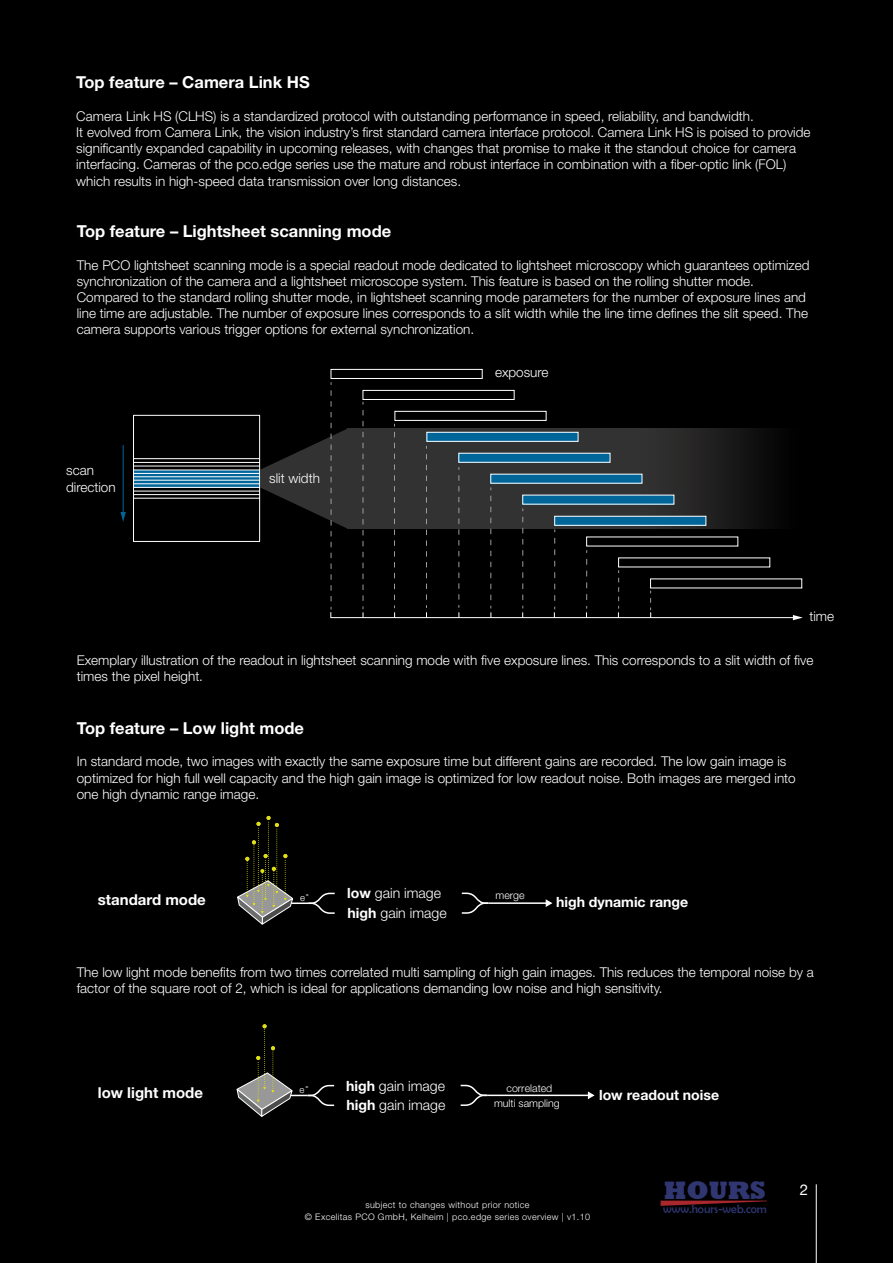
<style>
.page{position:relative;width:893px;height:1263px;background:#000001}
.page>*{position:absolute;margin:0;border:0;box-sizing:border-box;transform-origin:0 0}
.t1{font:800 25.95px "Rockwell";color:#2f3670}
.copy{font:700 16.5px "Helvetica Neue LT Std";color:#fff}
.GS_grau{font:700 15px "Helvetica Neue LT Std";color:#fff}
.t2{font:15px "Helvetica Neue";color:#fff}
.t3{font:300 14.1px/19.4px "Helvetica Neue LT Std";color:#fff}
.t4{font:700 14.1px "Helvetica Neue LT Std";color:#fff}
.GS_grau-2{font:300 13.5px/16.2px "Helvetica Neue LT Std";color:#fff}
.t5{font:11.85px "Berlin Sans FB";color:#2f3670}
.t6{font:300 10.65px/15.5px "Helvetica Neue LT Std";color:#fff;text-align:center}
.t7{font:300 9.6px "Helvetica Neue LT Std";color:#fff}
.t8{font:300 9px "Helvetica Neue LT Std";letter-spacing:.04em;color:#fff}
.s1{font-weight:700}
</style>
<div class="page">
<hr style="left:816px;top:1184px;width:1px;height:79px;background:#fff">
<svg style="left:348px;top:428px;width:420px;height:101px;background:#2f2f2f"></svg>
<hr style="left:330px;top:617px;width:465px;height:1px;background:#fff">
<svg style="left:793px;top:615px;width:10px;height:5px"></svg>
<div style="left:427px;top:432px;width:151px;height:9px;background:#006599"></div>
<div style="left:426px;top:432px;width:152px;height:10px;border:1px solid #fff"></div>
<div style="left:459px;top:453px;width:151px;height:9px;background:#006599"></div>
<div style="left:458px;top:453px;width:152px;height:10px;border:1px solid #fff"></div>
<div style="left:491px;top:474px;width:151px;height:9px;background:#006599"></div>
<div style="left:523px;top:495px;width:151px;height:9px;background:#006599"></div>
<div style="left:394px;top:411px;width:153px;height:10px;border:1px solid #fff"></div>
<div style="left:362px;top:390px;width:153px;height:10px;border:1px solid #fff"></div>
<div style="left:331px;top:369px;width:152px;height:10px;border:1px solid #fff"></div>
<svg style="left:135px;top:471px;width:123px;height:16px"></svg>
<div style="left:133px;top:415px;width:127px;height:127px;border:1px solid #fff"></div>
<hr style="left:134px;top:480px;width:126px;height:1px;background:#fff">
<hr style="left:134px;top:491px;width:126px;height:1px;background:#fff">
<hr style="left:134px;top:483px;width:126px;height:1px;background:#fff">
<hr style="left:134px;top:494px;width:126px;height:1px;background:#fff">
<hr style="left:134px;top:487px;width:126px;height:1px;background:#fff">
<hr style="left:134px;top:476px;width:126px;height:1px;background:#fff">
<hr style="left:134px;top:498px;width:126px;height:1px;background:#fff">
<hr style="left:134px;top:470px;width:126px;height:1px;background:#fff">
<hr style="left:134px;top:473px;width:126px;height:1px;background:#fff">
<hr style="left:133px;top:458px;width:127px;height:1px;background:#fff">
<hr style="left:133px;top:462px;width:127px;height:1px;background:#fff">
<hr style="left:133px;top:466px;width:127px;height:1px;background:#fff">
<div style="left:555px;top:516px;width:151px;height:9px;background:#006599"></div>
<div style="left:554px;top:516px;width:152px;height:10px;border:1px solid #fff"></div>
<hr style="left:123px;top:445px;width:1px;height:69px;background:#006599">
<svg style="left:120px;top:512px;width:6px;height:10px"></svg>
<svg style="left:260px;top:382px;width:88px;height:236px"></svg>
<svg style="left:363px;top:402px;width:1px;height:215px"></svg>
<svg style="left:394px;top:432px;width:1px;height:185px"></svg>
<svg style="left:426px;top:446px;width:1px;height:171px"></svg>
<svg style="left:458px;top:467px;width:2px;height:151px"></svg>
<svg style="left:490px;top:496px;width:2px;height:122px"></svg>
<svg style="left:522px;top:517px;width:1px;height:101px"></svg>
<svg style="left:554px;top:538px;width:1px;height:80px"></svg>
<svg style="left:586px;top:559px;width:1px;height:58px"></svg>
<svg style="left:618px;top:570px;width:1px;height:48px"></svg>
<svg style="left:650px;top:591px;width:1px;height:27px"></svg>
<hr style="left:488px;top:902px;width:60px;height:2px;background:#fff">
<svg style="left:545px;top:899px;width:7px;height:8px"></svg>
<svg style="left:461px;top:892px;width:29px;height:22px"></svg>
<svg style="left:237px;top:816px;width:98px;height:109px"></svg>
<hr style="left:487px;top:1094px;width:102px;height:2px;background:#fff">
<svg style="left:588px;top:1091px;width:7px;height:8px"></svg>
<svg style="left:460px;top:1084px;width:29px;height:22px"></svg>
<svg style="left:236px;top:1024px;width:99px;height:93px"></svg>
<svg style="left:661px;top:1200px;width:106px;height:6px"></svg>
<p class="copy" style="left:76px;top:72px;width:235px">Top feature – Camera Link HS</p>
<p class="GS_grau-2" style="left:76px;top:108px;width:679px">Camera Link HS (CLHS) is a standardized protocol with outstanding performance in speed, reliability, and bandwidth.</p>
<p class="GS_grau-2" style="left:76px;top:124px;width:736px">It evolved from Camera Link, the vision industry’s first standard camera interface protocol. Camera Link HS is poised to provide significantly expanded capability in upcoming releases, with changes that promise to make it the standout choice for camera interfacing. Cameras of the pco.edge series use the mature and robust interface in combination with a fiber-optic link (FOL) which results in high-speed data transmission over long distances.</p>
<p class="copy" style="left:77px;top:221px;width:316px">Top feature – Lightsheet scanning mode</p>
<p class="GS_grau-2" style="left:77px;top:256px;width:734px">The PCO lightsheet scanning mode is a special readout mode dedicated to lightsheet microscopy which guarantees optimized synchronization of the camera and a lightsheet microscope system. This feature is based on the rolling shutter mode.<br>Compared to the standard rolling shutter mode, in lightsheet scanning mode parameters for the number of exposure lines and line time are adjustable. The number of exposure lines corresponds to a slit width while the line time defines the slit speed. The camera supports various trigger options for external synchronization.</p>
<p class="GS_grau-2" style="left:66px;top:462px;width:29px">scan</p>
<p class="GS_grau-2" style="left:66px;top:478px;width:51px">direction</p>
<p class="GS_grau-2" style="left:269px;top:469px;width:52px">slit width</p>
<p class="GS_grau-2" style="left:495px;top:364px;width:55px">exposure</p>
<p class="GS_grau-2" style="left:809px;top:608px;width:26px">time</p>
<p class="GS_grau-2" style="left:77px;top:652px;width:738px">Exemplary illustration of the readout in lightsheet scanning mode with five exposure lines. This corresponds to a slit width of five times the pixel height.</p>
<p class="copy" style="left:77px;top:718px;width:229px">Top feature – Low light mode</p>
<p class="GS_grau-2" style="left:77px;top:753px;width:720px">In standard mode, two images with exactly the same exposure time but different gains are recorded. The low gain image is optimized for high full well capacity and the high gain image is optimized for low readout noise. Both images are merged into one high dynamic range image.</p>
<p class="GS_grau" style="left:98px;top:890px;width:110px">standard mode</p>
<p class="t3" style="left:347px;top:883px;width:101px"><span class="s1">low</span> gain image <span class="s1">high</span> gain image</p>
<p class="t4" style="left:556px;top:893px;width:134px">high dynamic range</p>
<p class="t7" style="left:300px;top:891px;width:10px">e<sup>-</sup></p>
<p class="t6" style="left:495px;top:887px;width:31px">merge</p>
<p class="t4" style="left:556px;top:956px;width:134px">high dynamic range</p>
<p class="GS_grau-2" style="left:77px;top:964px;width:738px">The low light mode benefits from two times correlated multi sampling of high gain images. This reduces the temporal noise by a factor of the square root of 2, which is ideal for applications demanding low noise and high sensitivity.</p>
<p class="t3" style="left:348px;top:966px;width:101px"><span class="s1">high</span> gain image</p>
<p class="GS_grau" style="left:98px;top:1083px;width:107px">low light mode</p>
<p class="t7" style="left:300px;top:1084px;width:10px">e<sup>-</sup></p>
<p class="t3" style="left:346px;top:1075px;width:101px"><span class="s1">high</span> gain image <span class="s1">high</span> gain image</p>
<p class="t4" style="left:599px;top:1086px;width:122px">low readout noise</p>
<p class="t6" style="left:494px;top:1080px;width:67px">correlated multi sampling</p>
<p class="t8" style="left:365px;top:1199px;width:166px">subject to changes without prior notice</p>
<p class="t8" style="left:305px;top:1211px;width:287px">© Excelitas PCO GmbH, Kelheim | pco.edge series overview | v1.10</p>
<h1 class="t1" style="left:664px;top:1175px;width:104px">HOURS</h1>
<p class="t5" style="left:663px;top:1203px;width:105px">www.hours-web.com</p>
<p class="t2" style="left:800px;top:1181px;width:10px">2</p>
</div>
